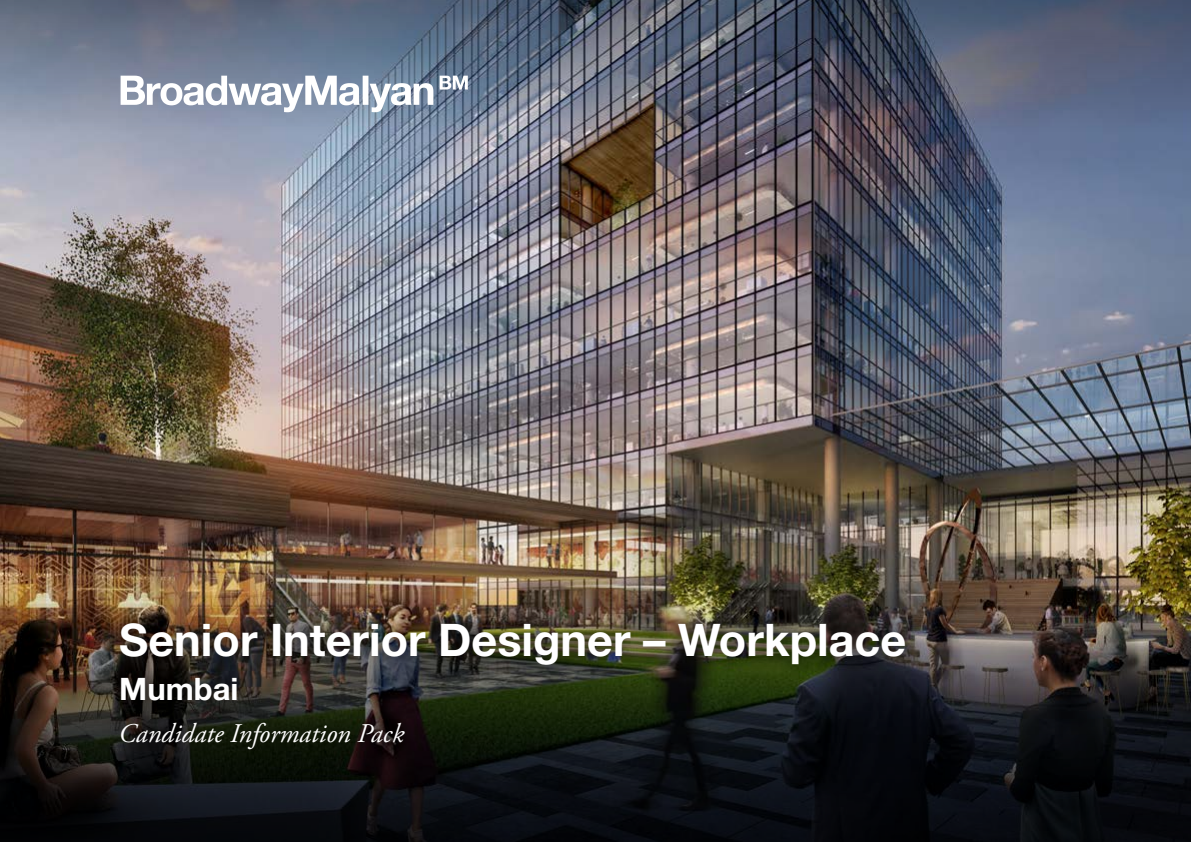
<style>
.page{position:relative;width:1191px;height:842px;background:#fff}
.page>*{position:absolute;margin:0;border:0;box-sizing:border-box;transform-origin:0 0}
.t1{font:700 45px "Helvetica Neue LT Pro";color:#fff}
.t2{font:700 31px "Helvetica Neue LT Pro";color:#fff}
.t3{font:italic 27px "Adobe Garamond Pro";color:#fff}
</style>
<div class="page">
<img style="left:0;top:155px;width:1190px;height:406px">
<svg style="left:0;top:0;width:1190px;height:155px;background:#636b7f"></svg>
<img style="left:0;top:561px;width:1190px;height:281px">
<div style="left:106px;top:608px;width:813px;height:72px;background:#000;opacity:.75"></div>
<div style="left:106px;top:662px;width:146px;height:53px;background:#000;opacity:.75"></div>
<div style="left:106px;top:709px;width:313px;height:55px;background:#000;opacity:.75"></div>
<svg style="left:121px;top:76px;width:347px;height:36px"></svg>
<p class="t1" style="left:119px;top:611px;width:788px">Senior Interior Designer – Workplace</p>
<p class="t2" style="left:119px;top:669px;width:121px">Mumbai</p>
<p class="t3" style="left:119px;top:718px;width:287px">Candidate Information Pack</p>
</div>
